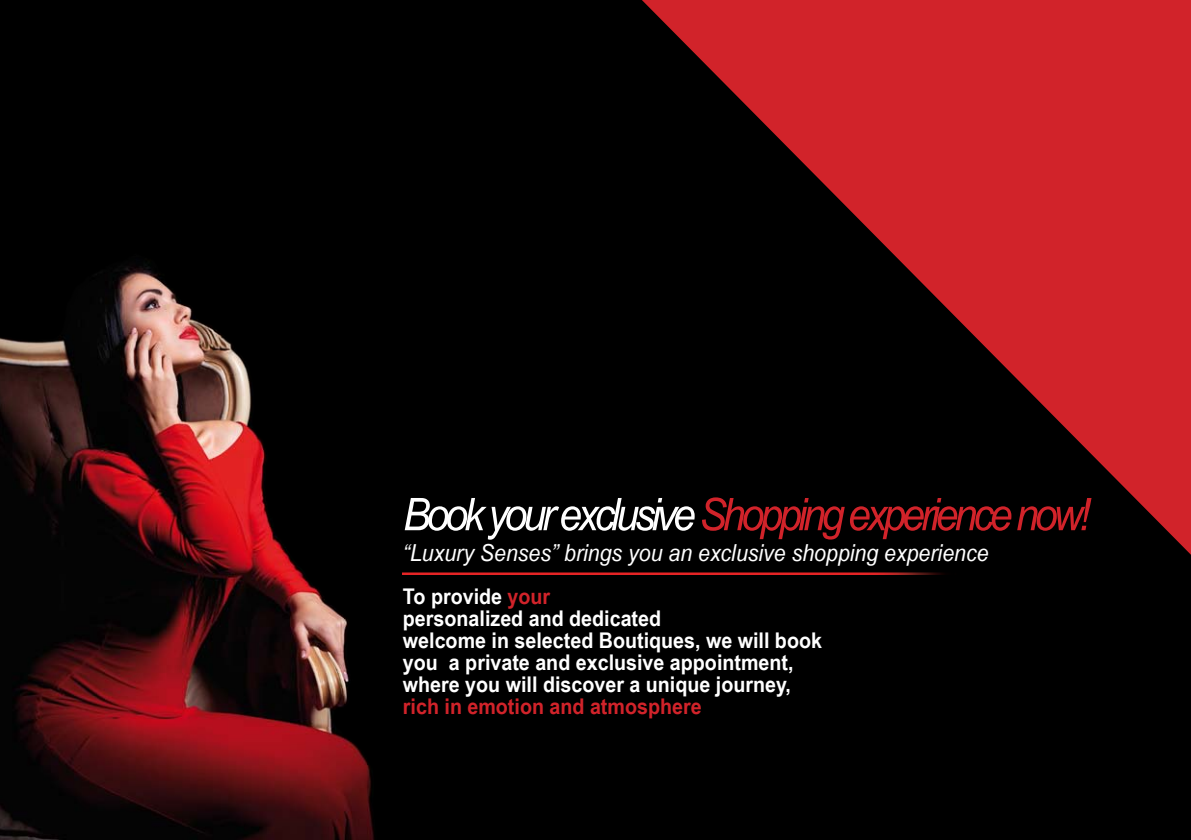
<style>
.page{position:relative;width:1191px;height:840px;background:#fff}
.page>*{position:absolute;margin:0;border:0;box-sizing:border-box;transform-origin:0 0}
.t1{font:italic 45px "Arial Narrow";letter-spacing:-.08em;color:#d1232a;scale:1.11 1}
.t2{font:italic 23.4px "Arial Narrow";color:#fff;scale:1.11 1}
.t3{font:700 21.6px/22px "Arial Narrow";color:#fff;scale:1.11 1}
.t4{font:700 21.6px "Arial Narrow";color:#d1232a;scale:1.11 1}
.s1{color:#fff}
.s2{color:#d1232a}
</style>
<div class="page">
<div style="left:0;top:0;width:1191px;height:839px;background:#000"></div>
<svg style="left:642px;top:0;width:549px;height:554px"></svg>
<img style="left:0;top:264px;width:375px;height:575px">
<img style="left:403px;top:572px;width:541px;height:3px">
<p class="t1" style="left:403px;top:482px;width:621px"><span class="s1">Book your exclusive</span> Shopping experience now!</p>
<p class="t2" style="left:403px;top:536px;width:529px">“Luxury Senses” brings you an exclusive shopping experience</p>
<p class="t3" style="left:403px;top:584px;width:134px">To provide <span class="s2">your</span></p>
<p class="t3" style="left:403px;top:606px;width:234px">personalized and dedicated</p>
<p class="t3" style="left:403px;top:628px;width:379px">welcome in selected Boutiques, we will book you a private and exclusive appointment,</p>
<p class="t3" style="left:403px;top:672px;width:351px">where you will discover a unique journey,</p>
<p class="t4" style="left:403px;top:689px;width:270px">rich in emotion and atmosphere</p>
</div>
